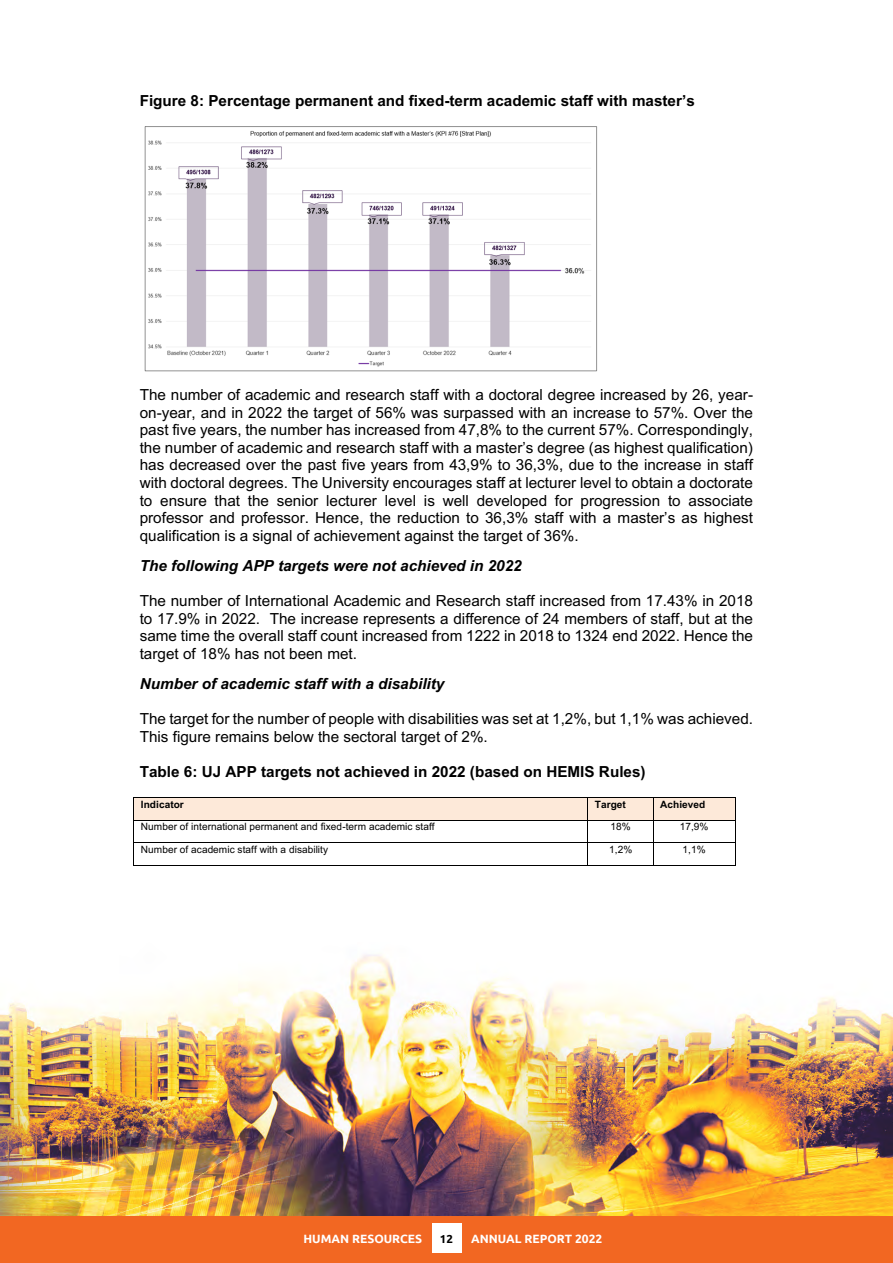
<style>
.page{position:relative;width:893px;height:1263px;background:#fff}
.page>*{position:absolute;margin:0;border:0;box-sizing:border-box;transform-origin:0 0}
.t1{font:15.3px/17.5px "Arial";color:#000;text-align:justify}
.t2{font:700 15.3px "Arial";color:#000}
.t3{font:italic 700 15.3px "Arial";color:#000}
.t4{font:700 12px "Ubuntu";color:#fff}
.t5{font:700 11.55px "Ubuntu";color:#000}
.t6{font:10.05px "Arial";letter-spacing:.005em;color:#000}
.t7{font:700 10.05px "Arial";letter-spacing:.005em;color:#000}
</style>
<div class="page">
<img style="left:0;top:955px;width:893px;height:262px">
<div style="left:0;top:1217px;width:893px;height:46px;background:#f26722"></div>
<div style="left:432px;top:1223px;width:29px;height:30px;background:#fff"></div>
<div style="left:135px;top:798px;width:452px;height:22px;background:#fde9d9"></div>
<div style="left:588px;top:798px;width:65px;height:22px;background:#fde9d9"></div>
<div style="left:654px;top:798px;width:81px;height:22px;background:#fde9d9"></div>
<hr style="left:134px;top:798px;width:453px;height:1px;background:#000">
<hr style="left:588px;top:798px;width:65px;height:1px;background:#000">
<hr style="left:653px;top:798px;width:82px;height:1px;background:#000">
<hr style="left:134px;top:820px;width:453px;height:1px;background:#000">
<hr style="left:588px;top:820px;width:65px;height:1px;background:#000">
<hr style="left:653px;top:820px;width:82px;height:1px;background:#000">
<hr style="left:134px;top:842px;width:453px;height:1px;background:#000">
<hr style="left:588px;top:842px;width:65px;height:1px;background:#000">
<hr style="left:653px;top:842px;width:82px;height:1px;background:#000">
<svg style="left:134px;top:798px;width:1px;height:22px"></svg>
<hr style="left:134px;top:865px;width:453px;height:1px;background:#000">
<svg style="left:587px;top:798px;width:1px;height:68px"></svg>
<hr style="left:588px;top:865px;width:65px;height:1px;background:#000">
<svg style="left:653px;top:799px;width:1px;height:66px"></svg>
<hr style="left:653px;top:865px;width:82px;height:1px;background:#000">
<svg style="left:735px;top:798px;width:1px;height:68px"></svg>
<img style="left:144px;top:126px;width:454px;height:246px">
<p class="t2" style="left:140px;top:90px;width:557px">Figure 8: Percentage permanent and fixed-term academic staff with master’s</p>
<p class="t1" style="left:140px;top:386px;width:615px">The number of academic and research staff with a doctoral degree increased by 26, year&shy;on-year, and in 2022 the target of 56% was surpassed with an increase to 57%. Over the past five years, the number has increased from 47,8% to the current 57%. Correspondingly, the number of academic and research staff with a master’s degree (as highest qualification) has decreased over the past five years from 43,9% to 36,3%, due to the increase in staff with doctoral degrees. The University encourages staff at lecturer level to obtain a doctorate to ensure that the senior lecturer level is well developed for progression to associate professor and professor. Hence, the reduction to 36,3% staff with a master’s as highest qualification is a signal of achievement against the target of 36%.</p>
<p class="t3" style="left:140px;top:555px;width:383px">The following APP targets were not achieved in 2022</p>
<p class="t1" style="left:140px;top:592px;width:615px">The number of International Academic and Research staff increased from 17.43% in 2018 to 17.9% in 2022. The increase represents a difference of 24 members of staff, but at the same time the overall staff count increased from 1222 in 2018 to 1324 end 2022. Hence the target of 18% has not been met.</p>
<p class="t3" style="left:140px;top:674px;width:306px">Number of academic staff with a disability</p>
<p class="t1" style="left:140px;top:710px;width:615px">The target for the number of people with disabilities was set at 1,2%, but 1,1% was achieved.<br>This figure remains below the sectoral target of 2%.</p>
<p class="t2" style="left:140px;top:761px;width:507px">Table 6: UJ APP targets not achieved in 2022 (based on HEMIS Rules)</p>
<p class="t7" style="left:141px;top:797px;width:44px">Indicator</p>
<p class="t7" style="left:595px;top:797px;width:33px">Target</p>
<p class="t7" style="left:660px;top:797px;width:47px">Achieved</p>
<p class="t6" style="left:141px;top:820px;width:295px">Number of international permanent and fixed-term academic staff</p>
<p class="t6" style="left:611px;top:820px;width:22px">18%</p>
<p class="t6" style="left:680px;top:820px;width:30px">17,9%</p>
<p class="t6" style="left:141px;top:842px;width:189px">Number of academic staff with a disability</p>
<p class="t6" style="left:609px;top:842px;width:25px">1,2%</p>
<p class="t6" style="left:683px;top:842px;width:25px">1,1%</p>
<p class="t4" style="left:303px;top:1231px;width:120px">HUMAN RESOURCES</p>
<p class="t5" style="left:440px;top:1232px;width:15px">12</p>
<p class="t4" style="left:471px;top:1231px;width:133px">ANNUAL REPORT 2022</p>
</div>
